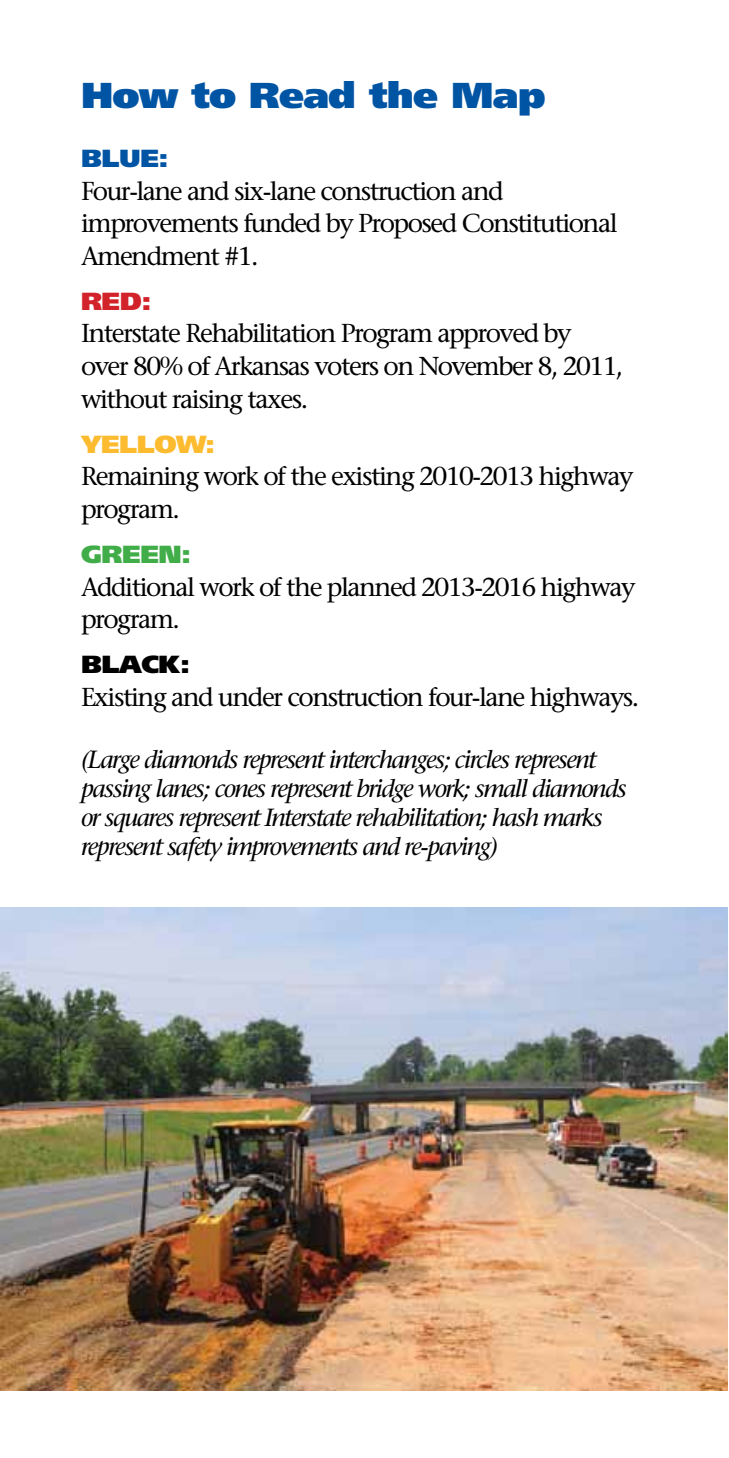
<style>
.page{position:relative;width:729px;height:1458px;background:#fff}
.page>*{position:absolute;margin:0;border:0;box-sizing:border-box;transform-origin:0 0}
.t1{font:900 36px "Frutiger";letter-spacing:-.02em;color:#0054a4;scale:1.1 1}
.t2{font:25.88px/32.6px "Stone Serif";letter-spacing:-.06em;color:#000}
.t3{font:italic 24.75px/29.2px "Stone Serif";letter-spacing:-.06em;color:#000}
.t4{font:900 24.75px "Frutiger";color:#fdbb30;scale:1.1 1}
.t5{font:900 24.75px "Frutiger";color:#41ad49;scale:1.1 1}
.t6{font:900 24.75px "Frutiger";color:#000;scale:1.1 1}
.t7{font:900 24.75px "Frutiger";color:#0054a4;scale:1.1 1}
.t8{font:900 24.75px "Frutiger";color:#d2232a;scale:1.1 1}
</style>
<div class="page">
<img style="left:0;top:908px;width:728px;height:483px">
<h1 class="t1" style="left:81px;top:74px;width:424px">HOW TO READ THE MAP</h1>
<p class="t7" style="left:81px;top:143px;width:81px">BLUE:</p>
<p class="t2" style="left:81px;top:174px;width:538px">Four-lane and six-lane construction and improvements funded by Proposed Constitutional<br>Amendment #1.</p>
<p class="t8" style="left:81px;top:286px;width:66px">RED:</p>
<p class="t2" style="left:81px;top:317px;width:544px">Interstate Rehabilitation Program approved by over 80% of Arkansas voters on November 8, 2011, without raising taxes.</p>
<p class="t4" style="left:81px;top:429px;width:37px">YELLO</p>
<p class="t4" style="left:176px;top:429px;width:37px">W:</p>
<p class="t2" style="left:81px;top:460px;width:554px">Remaining work of the existing 2010-2013 highway program.</p>
<p class="t5" style="left:81px;top:539px;width:38px">GREEN</p>
<p class="t5" style="left:181px;top:539px;width:11px">:</p>
<p class="t2" style="left:81px;top:570px;width:556px">Additional work of the planned 2013-2016 highway program.</p>
<p class="t6" style="left:81px;top:649px;width:37px">BLAC</p>
<p class="t6" style="left:158px;top:649px;width:30px">K:</p>
<p class="t2" style="left:81px;top:681px;width:560px">Existing and under construction four-lane highways.</p>
<p class="t3" style="left:81px;top:745px;width:547px">(Large diamonds represent interchanges; circles represent passing lanes; cones represent bridge work; small diamonds or squares represent Interstate rehabilitation; hash marks represent safety improvements and re-paving)</p>
</div>
